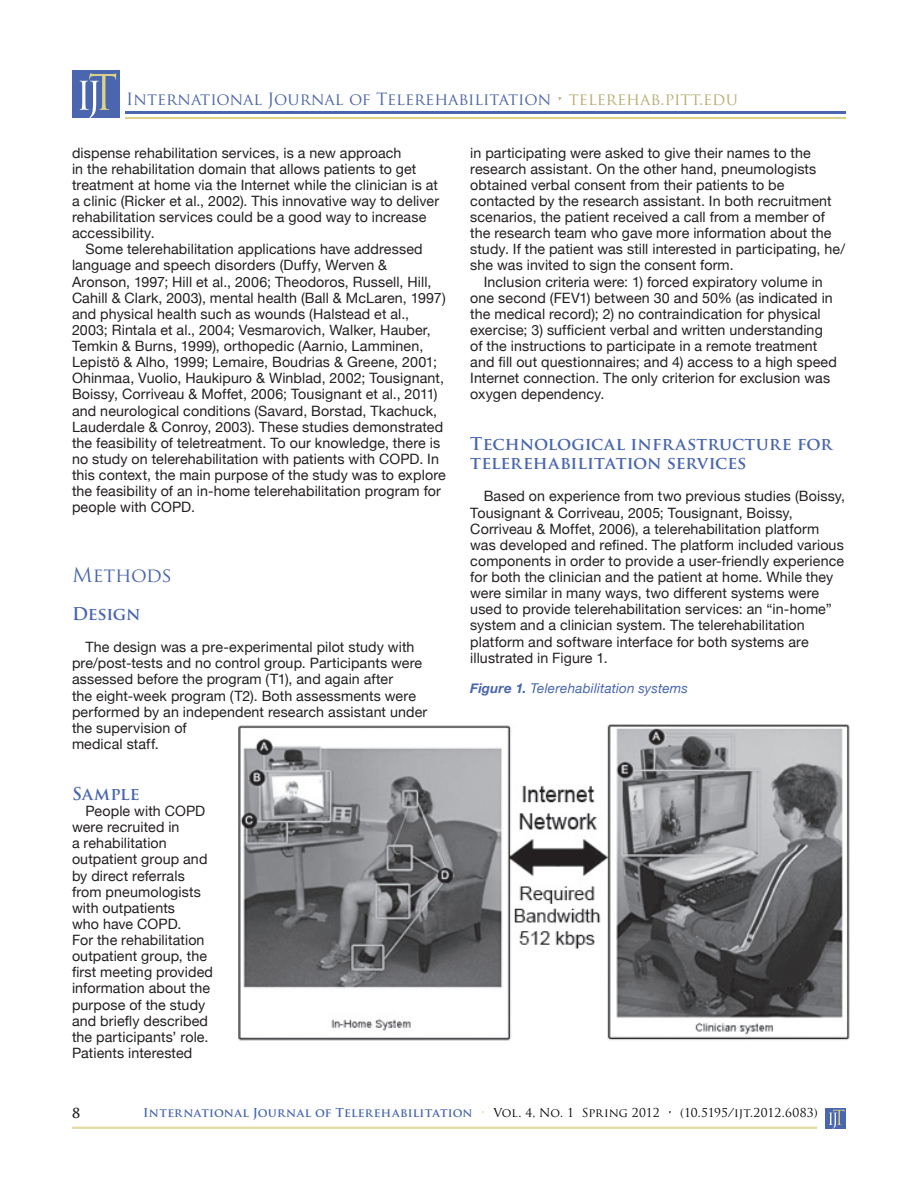
<style>
.page{position:relative;width:918px;height:1188px;background:#fff}
.page>*{position:absolute;margin:0;border:0;box-sizing:border-box;transform-origin:0 0}
.t1{font:19.5px "Trajan Pro";letter-spacing:-.01em;color:#4966af}
.Heading_3{font:700 17.25px/18.8px "Trajan Pro";color:#4966af}
.t2{font:16.5px "Trajan Pro";color:#4d66a4}
.Paragraph_1{font:14.25px/16.2px "Helvetica Neue";letter-spacing:.01em;color:#231f20}
.Copy_CPS05{font:italic 13.5px "Helvetica Neue";letter-spacing:.01em;color:#4966af}
.t3{font:700 13.5px "Trajan Pro";color:#231f20}
.t4{font:12px "Trajan Pro";letter-spacing:-.005em;color:#000}
.s1{font-weight:700;color:#b5ae73}
.s2{color:#b5ae73}
.s3{font-weight:700}
.s4{font-weight:700;color:#4966af}
.s5{color:#dbd189}
</style>
<div class="page">
<div style="left:72px;top:70px;width:48px;height:48px;background:#4966af"></div>
<svg style="left:80px;top:73px;width:36px;height:45px"></svg>
<hr style="left:126px;top:112px;width:720px;height:2px;background:#4966af">
<hr style="left:126px;top:117px;width:720px;height:1px;background:#dbd189">
<div style="left:826px;top:1108px;width:20px;height:21px;background:#4966af"></div>
<svg style="left:829px;top:1109px;width:15px;height:20px"></svg>
<hr style="left:72px;top:1127px;width:745px;height:1px;background:#dbd189">
<hr style="left:72px;top:1128px;width:745px;height:1px;background:#dbd189">
<img style="left:238px;top:724px;width:612px;height:317px">
<p class="t2" style="left:126px;top:88px;width:613px">International Journal of Telerehabilitation <span class="s1">•</span> <span class="s2">telerehab.pitt.edu</span></p>
<p class="Paragraph_1" style="left:72px;top:144px;width:369px">dispense rehabilitation services, is a new approach<br>in the rehabilitation domain that allows patients to get treatment at home via the Internet while the clinician is at a clinic (Ricker et al., 2002). This innovative way to deliver rehabilitation services could be a good way to increase accessibility.</p>
<p class="Paragraph_1" style="left:72px;top:241px;width:375px;text-indent:14px">Some telerehabilitation applications have addressed language and speech disorders (Duffy, Werven &amp; Aronson, 1997; Hill et al., 2006; Theodoros, Russell, Hill, Cahill &amp; Clark, 2003), mental health (Ball &amp; McLaren, 1997) and physical health such as wounds (Halstead et al., 2003; Rintala et al., 2004; Vesmarovich, Walker, Hauber, Temkin &amp; Burns, 1999), orthopedic (Aarnio, Lamminen, Lepistö &amp; Alho, 1999; Lemaire, Boudrias &amp; Greene, 2001; Ohinmaa, Vuolio, Haukipuro &amp; Winblad, 2002; Tousignant, Boissy, Corriveau &amp; Moffet, 2006; Tousignant et al., 2011) and neurological conditions (Savard, Borstad, Tkachuck, Lauderdale &amp; Conroy, 2003). These studies demonstrated the feasibility of teletreatment. To our knowledge, there is no study on telerehabilitation with patients with COPD. In this context, the main purpose of the study was to explore the feasibility of an in-home telerehabilitation program for people with COPD.</p>
<p class="t1" style="left:72px;top:563px;width:101px">Methods</p>
<p class="Heading_3" style="left:72px;top:605px;width:70px">Design</p>
<p class="Paragraph_1" style="left:72px;top:639px;width:357px;text-indent:14px">The design was a pre-experimental pilot study with pre/post-tests and no control group. Participants were assessed before the program (T1), and again after<br>the eight-week program (T2). Both assessments were performed by an independent research assistant under the supervision of<br>medical staff.</p>
<p class="Heading_3" style="left:72px;top:785px;width:69px">Sample</p>
<p class="Paragraph_1" style="left:72px;top:803px;width:143px;text-indent:14px">People with COPD were recruited in<br>a rehabilitation outpatient group and by direct referrals from pneumologists with outpatients<br>who have COPD.<br>For the rehabilitation outpatient group, the first meeting provided information about the purpose of the study and briefly described the participants’ role.<br>Patients interested</p>
<p class="Paragraph_1" style="left:470px;top:144px;width:376px">in participating were asked to give their names to the research assistant. On the other hand, pneumologists obtained verbal consent from their patients to be contacted by the research assistant. In both recruitment scenarios, the patient received a call from a member of the research team who gave more information about the study. If the patient was still interested in participating, he/ she was invited to sign the consent form.</p>
<p class="Paragraph_1" style="left:470px;top:273px;width:368px;text-indent:14px">Inclusion criteria were: 1) forced expiratory volume in one second (FEV1) between 30 and 50% (as indicated in the medical record); 2) no contraindication for physical exercise; 3) sufficient verbal and written understanding of the instructions to participate in a remote treatment and fill out questionnaires; and 4) access to a high speed Internet connection. The only criterion for exclusion was oxygen dependency.</p>
<p class="Heading_3" style="left:470px;top:435px;width:363px">Technological infrastructure for telerehabilitation services</p>
<p class="Paragraph_1" style="left:470px;top:488px;width:376px;text-indent:14px">Based on experience from two previous studies (Boissy, Tousignant &amp; Corriveau, 2005; Tousignant, Boissy, Corriveau &amp; Moffet, 2006), a telerehabilitation platform was developed and refined. The platform included various components in order to provide a user-friendly experience for both the clinician and the patient at home. While they were similar in many ways, two different systems were used to provide telerehabilitation services: an “in-home” system and a clinician system. The telerehabilitation platform and software interface for both systems are illustrated in Figure 1.</p>
<p class="Copy_CPS05" style="left:470px;top:680px;width:219px"><span class="s3">Figure 1.</span> Telerehabilitation systems</p>
<p class="t3" style="left:72px;top:1105px;width:10px">8</p>
<p class="t4" style="left:143px;top:1105px;width:676px"><span class="s4">International Journal of Telerehabilitation</span> <span class="s5">•</span> Vol. 4, No. 1 Spring 2012 • (10.5195/ijt.2012.6083)</p>
</div>
